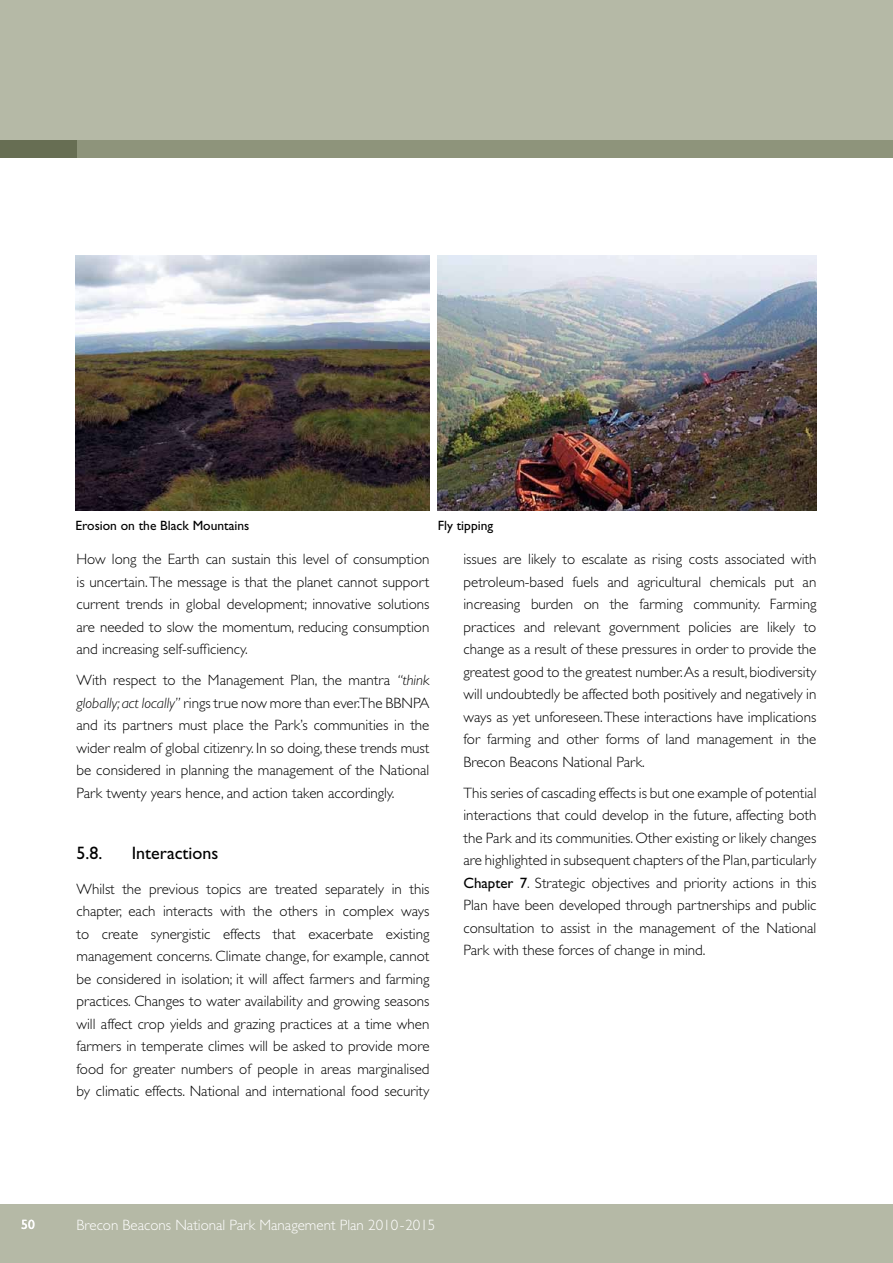
<style>
.page{position:relative;width:893px;height:1263px;background:#fff}
.page>*{position:absolute;margin:0;border:0;box-sizing:border-box;transform-origin:0 0}
.t1{font:18px "Gill Sans";color:#000}
.t2{font:300 15px/22.5px "Gill Sans";color:#000;text-align:justify}
.t3{font:300 15px "Gill Sans";color:#fff}
.t4{font:13.5px "Gill Sans";color:#000}
.t5{font:13.5px "Gill Sans";color:#fff}
.s1{font-style:italic}
.s2{font-weight:400}
</style>
<div class="page">
<img style="left:75px;top:255px;width:354px;height:255px">
<img style="left:438px;top:255px;width:378px;height:255px">
<div style="left:0;top:1205px;width:893px;height:58px;background:#b5b9a6"></div>
<svg style="left:0;top:0;width:893px;height:157px;background:#b0b4a0"></svg>
<p class="t4" style="left:75px;top:518px;width:175px">Erosion on the Black Mountains</p>
<p class="t4" style="left:438px;top:518px;width:57px">Fly tipping</p>
<p class="t2" style="left:77px;top:548px;width:354px">How long the Earth can sustain this level of consumption is uncertain. The message is that the planet cannot support current trends in global development; innovative solutions are needed to slow the momentum, reducing consumption and increasing self-sufficiency.</p>
<p class="t2" style="left:77px;top:669px;width:354px">With respect to the Management Plan, the mantra <span class="s1">“think globally; act locally”</span> rings true now more than ever.The BBNPA and its partners must place the Park’s communities in the wider realm of global citizenry. In so doing, these trends must be considered in planning the management of the National Park twenty years hence, and action taken accordingly.</p>
<p class="t1" style="left:77px;top:842px;width:27px">5.8.</p>
<p class="t1" style="left:132px;top:842px;width:88px">Interactions</p>
<p class="t2" style="left:77px;top:878px;width:354px">Whilst the previous topics are treated separately in this chapter, each interacts with the others in complex ways to create synergistic effects that exacerbate existing management concerns. Climate change, for example, cannot be considered in isolation; it will affect farmers and farming practices. Changes to water availability and growing seasons will affect crop yields and grazing practices at a time when farmers in temperate climes will be asked to provide more food for greater numbers of people in areas marginalised by climatic effects. National and international food security</p>
<p class="t2" style="left:463px;top:548px;width:354px">issues are likely to escalate as rising costs associated with petroleum-based fuels and agricultural chemicals put an increasing burden on the farming community. Farming practices and relevant government policies are likely to change as a result of these pressures in order to provide the greatest good to the greatest number. As a result, biodiversity will undoubtedly be affected both positively and negatively in ways as yet unforeseen. These interactions have implications for farming and other forms of land management in the Brecon Beacons National Park.</p>
<p class="t2" style="left:463px;top:782px;width:354px">This series of cascading effects is but one example of potential interactions that could develop in the future, affecting both the Park and its communities. Other existing or likely changes are highlighted in subsequent chapters of the Plan, particularly <span class="s2">Chapter 7</span>. Strategic objectives and priority actions in this Plan have been developed through partnerships and public consultation to assist in the management of the National Park with these forces of change in mind.</p>
<p class="t5" style="left:21px;top:1217px;width:15px">50</p>
<p class="t3" style="left:77px;top:1217px;width:360px">Brecon Beacons National Park Management Plan 2010-2015</p>
</div>
